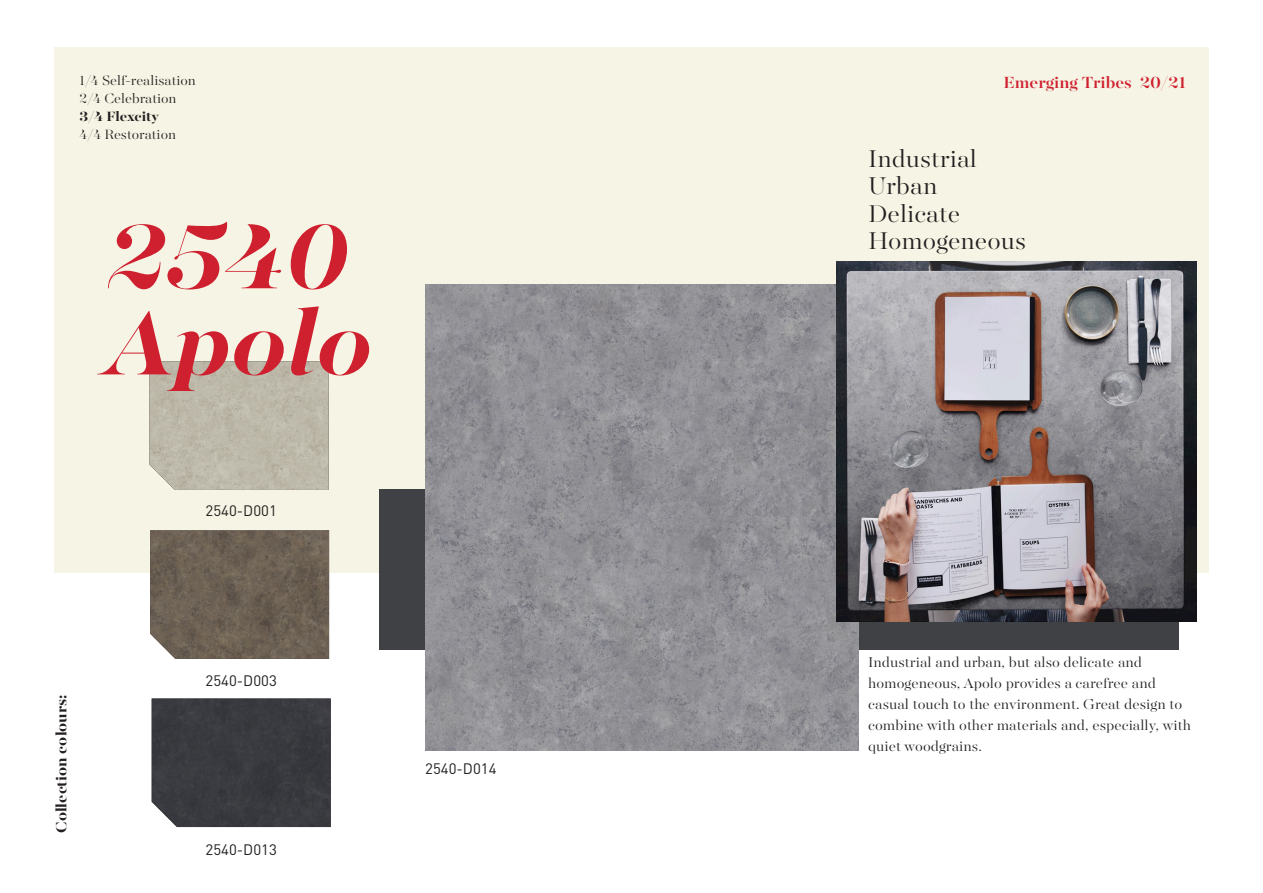
<style>
.page{position:relative;width:1263px;height:893px;background:#fff}
.page>*{position:absolute;margin:0;border:0;box-sizing:border-box;transform-origin:0 0}
.t1{font:italic 700 101.85px/86.1px "Majesti Banner";color:#cf202f}
.t2{font:300 27px "Majesti Banner";color:#231f20}
.t3{font:500 18px "Majesti Banner";color:#cf202f}
.t4{font:700 16.5px "Majesti Banner";color:#231f20}
.t5{font:300 15.75px/21px "Majesti Banner";color:#231f20}
.t6{font:300 15px "Majesti Banner";color:#231f20}
.t7{font:15px "DIN Pro";color:#231f20}
.t8{font:700 15px "Majesti Banner";color:#231f20}
</style>
<div class="page">
<div style="left:54px;top:47px;width:1155px;height:525px;background:#f6f4e4"></div>
<div style="left:379px;top:490px;width:800px;height:159px;background:#3f4144"></div>
<img style="left:425px;top:284px;width:433px;height:466px">
<img style="left:149px;top:361px;width:180px;height:129px">
<img style="left:150px;top:530px;width:179px;height:129px">
<div style="left:152px;top:698px;width:179px;height:129px;background:#393a3f"></div>
<img style="left:837px;top:261px;width:359px;height:361px">
<p class="t6" style="left:80px;top:71px;width:118px">1/4 Self-realisation</p>
<p class="t6" style="left:80px;top:89px;width:99px">2/4 Celebration</p>
<p class="t8" style="left:80px;top:107px;width:81px">3/4 Flexcity</p>
<p class="t6" style="left:80px;top:125px;width:98px">4/4 Restoration</p>
<p class="t1" style="left:107px;top:221px;width:268px">2540<br>Apolo</p>
<p class="t7" style="left:206px;top:501px;width:73px">2540-D001</p>
<p class="t4" style="left:51px;top:833px;width:140px;rotate:-90deg">Collection colours:</p>
<p class="t7" style="left:206px;top:670px;width:73px">2540-D003</p>
<p class="t7" style="left:206px;top:839px;width:73px">2540-D013</p>
<p class="t7" style="left:425px;top:759px;width:73px">2540-D014</p>
<p class="t3" style="left:1003px;top:70px;width:184px">Emerging Tribes 20/21</p>
<p class="t2" style="left:868px;top:141px;width:110px">Industrial</p>
<p class="t2" style="left:868px;top:168px;width:71px">Urban</p>
<p class="t2" style="left:868px;top:196px;width:93px">Delicate</p>
<p class="t2" style="left:868px;top:223px;width:159px">Homogeneous</p>
<p class="t5" style="left:868px;top:652px;width:324px">Industrial and urban, but also delicate and homogeneous, Apolo provides a carefree and casual touch to the environment. Great design to combine with other materials and, especially, with quiet woodgrains.</p>
</div>
